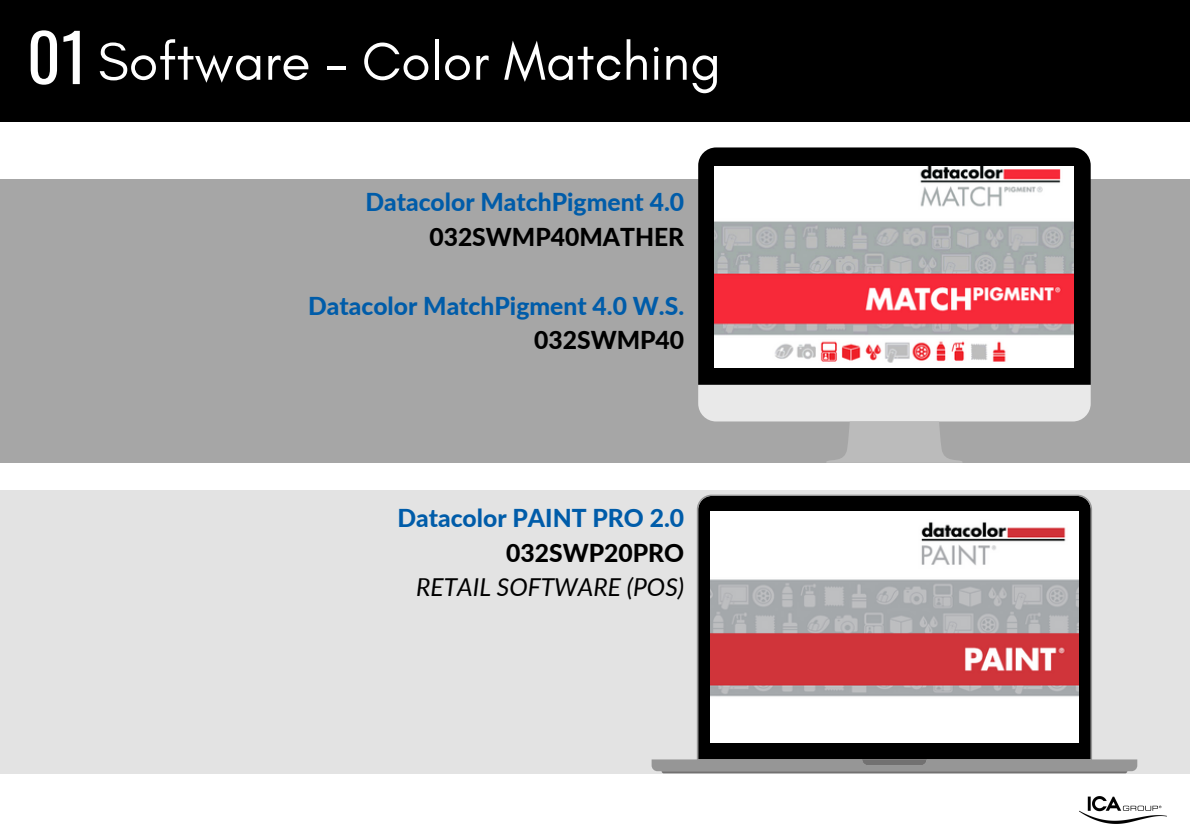
<style>
.page{position:relative;width:1190px;height:839px;background:#fff}
.page>*{position:absolute;margin:0;border:0;box-sizing:border-box;transform-origin:0 0}
.t1{font:65.8px "Oswald";color:#fff}
.t2{font:54px "Glacial Indifference";color:#fff}
.t3{font:800 24.6px "Lato";color:#005ca9}
.t4{font:800 24.6px "Lato";color:#000}
.t5{font:italic 24.6px "Lato";color:#000}
</style>
<div class="page">
<div style="left:0;top:0;width:1190px;height:122px;background:#000"></div>
<div style="left:0;top:490px;width:1190px;height:283px;background:#e3e3e3"></div>
<div style="left:0;top:179px;width:1190px;height:283px;background:#a6a6a6"></div>
<svg style="left:698px;top:147px;width:393px;height:238px;background:#070707"></svg>
<svg style="left:698px;top:385px;width:393px;height:77px"></svg>
<img style="left:715px;top:166px;width:359px;height:202px">
<svg style="left:652px;top:494px;width:485px;height:277px"></svg>
<svg style="left:862px;top:759px;width:65px;height:6px"></svg>
<svg style="left:662px;top:771px;width:465px;height:2px"></svg>
<img style="left:710px;top:511px;width:369px;height:231px">
<img style="left:1079px;top:796px;width:88px;height:28px">
<h1 class="t1" style="left:27px;top:6px;width:62px">01</h1>
<h2 class="t2" style="left:98px;top:28px;width:625px">Software - Color Matching</h2>
<p class="t3" style="left:365px;top:187px;width:320px">Datacolor MatchPigment 4.0</p>
<p class="t4" style="left:429px;top:222px;width:256px">032SWMP40MATHER</p>
<p class="t3" style="left:308px;top:290px;width:377px">Datacolor MatchPigment 4.0 W.S.</p>
<p class="t4" style="left:534px;top:325px;width:151px">032SWMP40</p>
<p class="t3" style="left:397px;top:502px;width:288px">Datacolor PAINT PRO 2.0</p>
<p class="t4" style="left:506px;top:537px;width:179px">032SWP20PRO</p>
<p class="t5" style="left:416px;top:571px;width:269px">RETAIL SOFTWARE (POS)</p>
</div>
